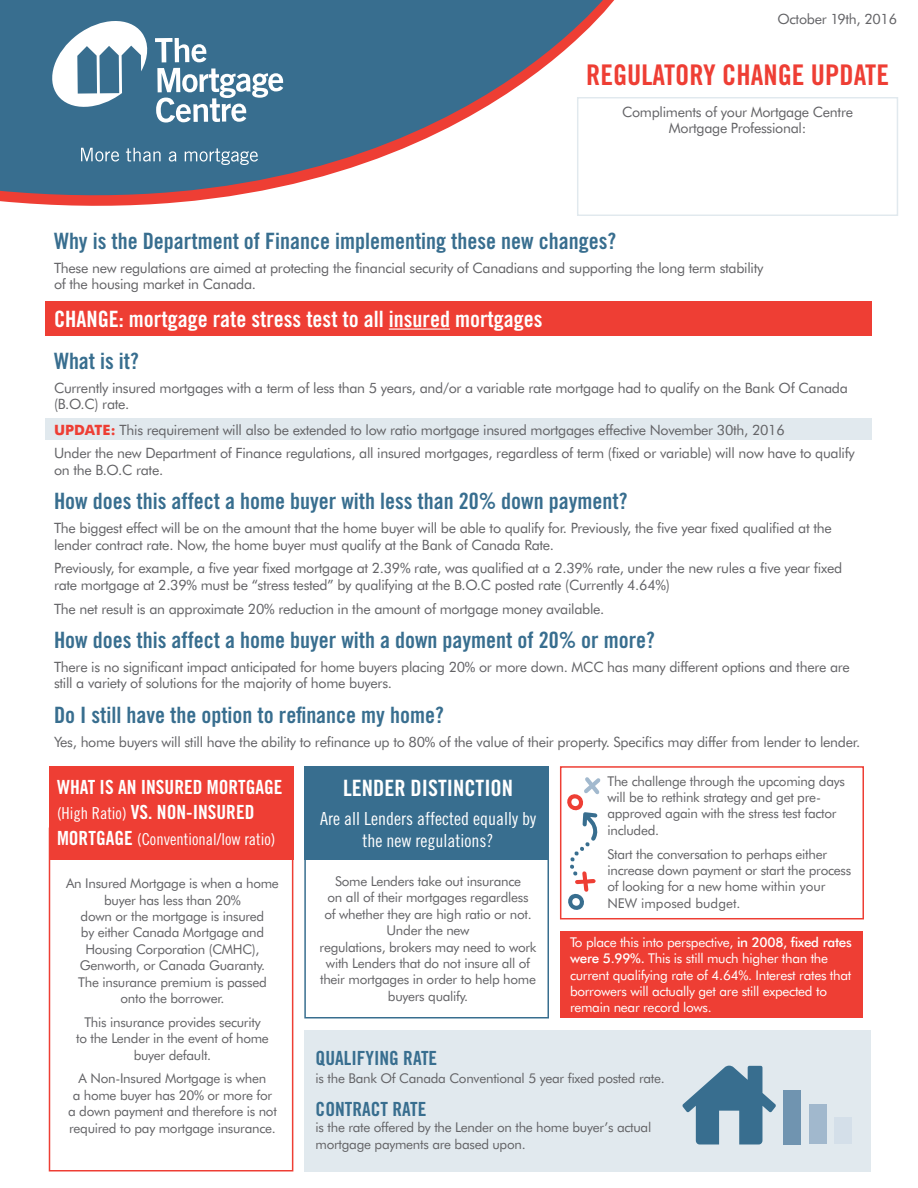
<style>
.page{position:relative;width:918px;height:1188px;background:#fff}
.page>*{position:absolute;margin:0;border:0;box-sizing:border-box;transform-origin:0 0}
.t1{font:28.5px "Trade Gothic Bold Cond Twenty";color:#ee3e34}
.t2{font:22.5px "Trade Gothic Bold Cond Twenty";color:#386e8f}
.t3{font:22.5px "Trade Gothic Bold Cond Twenty";color:#fff}
.t4{font:19.5px/25.5px "Trade Gothic Bold Cond Twenty";color:#fff}
.t5{font:19.5px "Trade Gothic Bold Cond Twenty";color:#386e8f}
.t6{font:18px/22.5px "Trade Gothic Cond Eighteen";color:#fff;text-align:center}
.t7{font:16.5px "Trade Gothic Cond Eighteen";color:#fff}
.t8{font:14.25px/16.4px "Futura BT";letter-spacing:-.02em;color:#636366}
.t9{font:13.5px/16.4px "Futura BT";letter-spacing:-.02em;color:#636366;text-align:center}
.t10{font:13.5px/16.4px "Futura BT";letter-spacing:-.02em;color:#fff}
.s1{font-weight:700;color:#ee3e34}
.s2{font-family:"Trade Gothic Cond Eighteen";font-size:16.5px}
.s3{font-family:"Trade Gothic Bold Cond Twenty";font-size:19.5px}
.s4{font-weight:500}
</style>
<div class="page">
<div style="left:45px;top:418px;width:826px;height:22px;background:#e1e9ee"></div>
<div style="left:49px;top:766px;width:244px;height:93px;background:#ee3e34"></div>
<div style="left:49px;top:828px;width:244px;height:344px;border:2px solid #ee3e34"></div>
<div style="left:560px;top:766px;width:304px;height:153px;border:2px solid #ee3e34"></div>
<div style="left:561px;top:931px;width:302px;height:87px;background:#ee3e34"></div>
<div style="left:304px;top:828px;width:245px;height:190px;border:2px solid #386e8f"></div>
<div style="left:304px;top:766px;width:245px;height:93px;background:#386e8f"></div>
<div style="left:45px;top:301px;width:826px;height:34px;background:#ee3e34"></div>
<svg style="left:0;top:0;width:615px;height:206px;fill:#386e8f"></svg>
<div style="left:304px;top:1030px;width:567px;height:142px;background:#e1e9ee"></div>
<hr style="left:389px;top:329px;width:61px;height:1px;background:#fff">
<svg style="left:682px;top:1066px;width:94px;height:78px"></svg>
<div style="left:783px;top:1090px;width:18px;height:54px;background:#7094b0"></div>
<div style="left:809px;top:1104px;width:17px;height:40px;background:#a1b8cd"></div>
<div style="left:834px;top:1118px;width:18px;height:26px;background:#d4dfe9"></div>
<svg style="left:567px;top:777px;width:34px;height:133px"></svg>
<svg style="left:45px;top:16px;width:104px;height:95px"></svg>
<svg style="left:155px;top:38px;width:51px;height:24px"></svg>
<svg style="left:156px;top:68px;width:127px;height:55px"></svg>
<svg style="left:81px;top:148px;width:38px;height:14px"></svg>
<svg style="left:126px;top:148px;width:35px;height:14px"></svg>
<svg style="left:169px;top:151px;width:7px;height:11px"></svg>
<svg style="left:185px;top:148px;width:73px;height:17px"></svg>
<p class="t8" style="left:777px;top:11px;width:121px">October 19th, 2016</p>
<p class="t1" style="left:586px;top:58px;width:304px">REGULATORY CHANGE UPDATE</p>
<p class="t8" style="left:622px;top:103px;width:232px;text-align:center">Compliments of your Mortgage Centre<br>Mortgage Professional:</p>
<p class="t2" style="left:54px;top:227px;width:564px">Why is the Department of Finance implementing these new changes?</p>
<p class="t8" style="left:54px;top:260px;width:711px">These new regulations are aimed at protecting the financial security of Canadians and supporting the long term stability of the housing market in Canada.</p>
<p class="t3" style="left:54px;top:305px;width:490px">CHANGE: mortgage rate stress test to all insured mortgages</p>
<p class="t2" style="left:54px;top:347px;width:86px">What is it?</p>
<p class="t8" style="left:54px;top:379px;width:795px">Currently insured mortgages with a term of less than 5 years, and/or a variable rate mortgage had to qualify on the Bank Of Canada (B.O.C) rate.</p>
<p class="t8" style="left:54px;top:421px;width:732px"><span class="s1">UPDATE:</span> This requirement will also be extended to low ratio mortgage insured mortgages effective November 30th, 2016</p>
<p class="t8" style="left:54px;top:445px;width:802px">Under the new Department of Finance regulations, all insured mortgages, regardless of term (fixed or variable) will now have to qualify on the B.O.C rate.</p>
<p class="t2" style="left:54px;top:488px;width:575px">How does this affect a home buyer with less than 20% down payment?</p>
<p class="t8" style="left:54px;top:520px;width:779px">The biggest effect will be on the amount that the home buyer will be able to qualify for. Previously, the five year fixed qualified at the lender contract rate. Now, the home buyer must qualify at the Bank of Canada Rate.</p>
<p class="t8" style="left:54px;top:560px;width:790px">Previously, for example, a five year fixed mortgage at 2.39% rate, was qualified at a 2.39% rate, under the new rules a five year fixed rate mortgage at 2.39% must be “stress tested” by qualifying at the B.O.C posted rate (Currently 4.64%)</p>
<p class="t8" style="left:54px;top:600px;width:552px">The net result is an approximate 20% reduction in the amount of mortgage money available.</p>
<p class="t2" style="left:54px;top:626px;width:602px">How does this affect a home buyer with a down payment of 20% or more?</p>
<p class="t8" style="left:54px;top:659px;width:797px">There is no significant impact anticipated for home buyers placing 20% or more down. MCC has many different options and there are still a variety of solutions for the majority of home buyers.</p>
<p class="t2" style="left:54px;top:701px;width:391px">Do I still have the option to refinance my home?</p>
<p class="t8" style="left:54px;top:733px;width:808px">Yes, home buyers will still have the ability to refinance up to 80% of the value of their property. Specifics may differ from lender to lender.</p>
<p class="t3" style="left:343px;top:775px;width:171px">LENDER DISTINCTION</p>
<p class="t6" style="left:320px;top:807px;width:217px">Are all Lenders affected equally by the new regulations?</p>
<p class="t9" style="left:320px;top:873px;width:219px">Some Lenders take out insurance<br>on all of their mortgages regardless<br>of whether they are high ratio or not.<br>Under the new<br>regulations, brokers may need to work with Lenders that do not insure all of their mortgages in order to help home buyers qualify.</p>
<p class="t9" style="left:607px;top:772px;width:239px;text-align:left">The challenge through the upcoming days will be to rethink strategy and get pre&shy;approved again with the stress test factor included.</p>
<p class="t9" style="left:607px;top:845px;width:245px;text-align:left">Start the conversation to perhaps either increase down payment or start the process of looking for a new home within your NEW imposed budget.</p>
<p class="t4" style="left:57px;top:774px;width:227px">WHAT IS AN INSURED MORTGAGE <span class="s2">(High Ratio)</span> VS. NON-INSURED</p>
<p class="t7" style="left:57px;top:829px;width:220px"><span class="s3">MORTGAGE</span> (Conventional/low ratio)</p>
<p class="t9" style="left:66px;top:875px;width:214px">An Insured Mortgage is when a home buyer has less than 20%<br>down or the mortgage is insured<br>by either Canada Mortgage and<br>Housing Corporation (CMHC),<br>Genworth, or Canada Guaranty.<br>The insurance premium is passed onto the borrower.</p>
<p class="t9" style="left:76px;top:1014px;width:194px">This insurance provides security<br>to the Lender in the event of home buyer default.</p>
<p class="t9" style="left:68px;top:1070px;width:210px">A Non-Insured Mortgage is when<br>a home buyer has 20% or more for a down payment and therefore is not required to pay mortgage insurance.</p>
<p class="t10" style="left:570px;top:934px;width:283px">To place this into perspective, <span class="s4">in 2008, fixed rates were 5.99%.</span> This is still much higher than the current qualifying rate of 4.64%. Interest rates that borrowers will actually get are still expected to remain near record lows.</p>
<p class="t5" style="left:316px;top:1046px;width:123px">QUALIFYING RATE</p>
<p class="t9" style="left:316px;top:1070px;width:351px">is the Bank Of Canada Conventional 5 year fixed posted rate.</p>
<p class="t5" style="left:316px;top:1097px;width:112px">CONTRACT RATE</p>
<p class="t9" style="left:316px;top:1119px;width:337px;text-align:left">is the rate offered by the Lender on the home buyer’s actual mortgage payments are based upon.</p>
</div>
